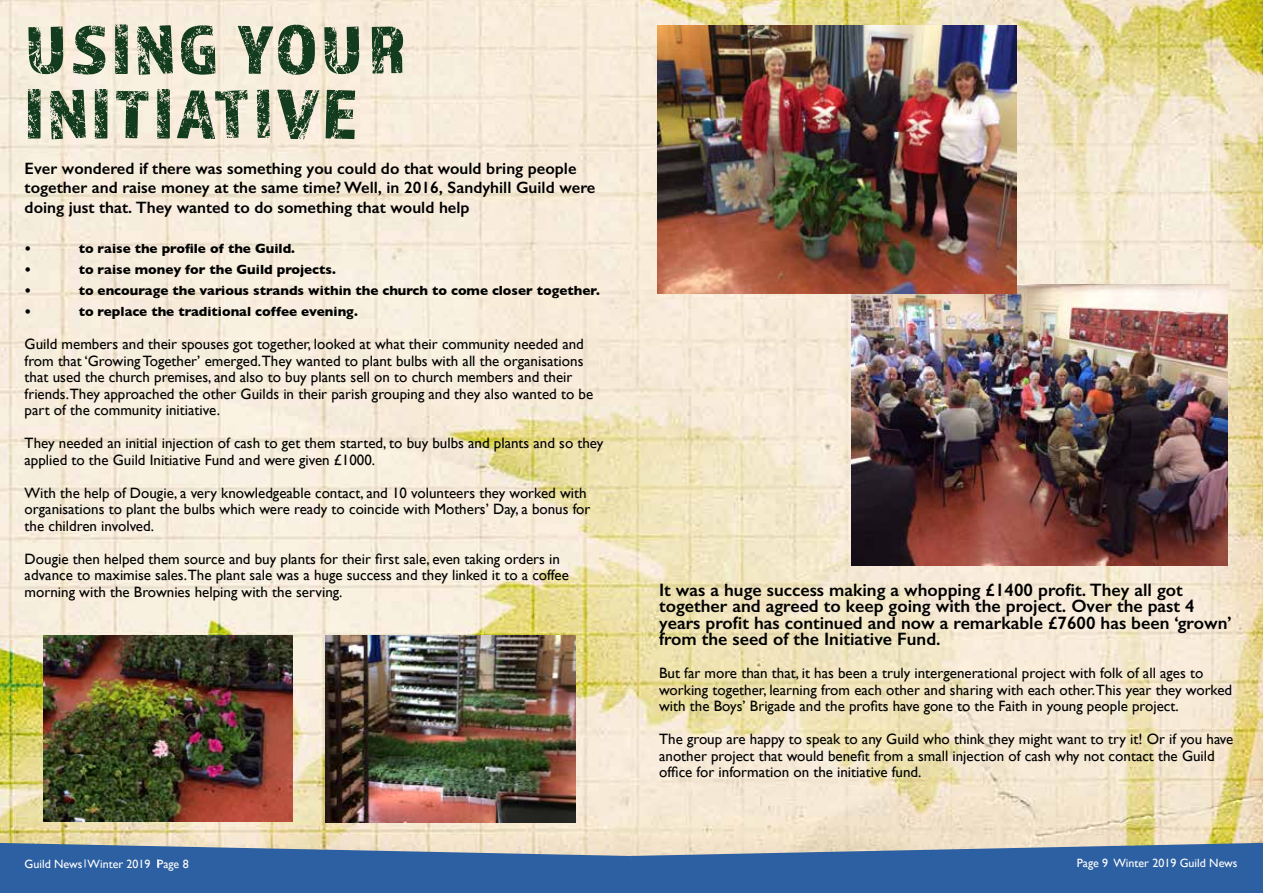
<style>
.page{position:relative;width:1263px;height:893px;background:#fff}
.page>*{position:absolute;margin:0;border:0;box-sizing:border-box;transform-origin:0 0}
.t1{font:72px/64.5px "Almaq Rough";letter-spacing:.05em;color:#133b1e}
.t2{font:600 18px/16.5px "Gill Sans";color:#000}
.t3{font:600 16.5px/19.5px "Gill Sans";color:#000}
.t4{font:15px/16.5px "Gill Sans";color:#000}
.t5{font:700 13.5px "Gill Sans";color:#000}
.t6{font:12px "Gill Sans";color:#fff}
</style>
<div class="page">
<img style="left:0;top:0;width:1263px;height:843px">
<svg style="left:0;top:843px;width:1263px;height:50px;background:#4570a6"></svg>
<img style="left:851px;top:285px;width:377px;height:281px">
<img style="left:657px;top:26px;width:359px;height:268px">
<img style="left:325px;top:636px;width:250px;height:187px">
<img style="left:44px;top:636px;width:249px;height:186px">
<h1 class="t1" style="left:25px;top:16px;width:383px">USING YOUR<br>INITIATIVE</h1>
<p class="t3" style="left:25px;top:158px;width:572px">Ever wondered if there was something you could do that would bring people together and raise money at the same time? Well, in 2016, Sandyhill Guild were doing just that. They wanted to do something that would help</p>
<p class="t5" style="left:25px;top:238px;width:8px">•</p>
<p class="t5" style="left:79px;top:238px;width:218px">to raise the profile of the Guild.</p>
<p class="t5" style="left:25px;top:259px;width:8px">•</p>
<p class="t5" style="left:79px;top:259px;width:259px">to raise money for the Guild projects.</p>
<p class="t5" style="left:25px;top:280px;width:8px">•</p>
<p class="t5" style="left:79px;top:280px;width:523px">to encourage the various strands within the church to come closer together.</p>
<p class="t5" style="left:25px;top:301px;width:8px">•</p>
<p class="t5" style="left:79px;top:301px;width:281px">to replace the traditional coffee evening.</p>
<p class="t4" style="left:25px;top:336px;width:570px">Guild members and their spouses got together, looked at what their community needed and from that ‘Growing Together’ emerged.They wanted to plant bulbs with all the organisations that used the church premises, and also to buy plants sell on to church members and their friends.They approached the other Guilds in their parish grouping and they also wanted to be part of the community initiative.</p>
<p class="t4" style="left:25px;top:435px;width:580px">They needed an initial injection of cash to get them started, to buy bulbs and plants and so they applied to the Guild Initiative Fund and were given £1000.</p>
<p class="t4" style="left:25px;top:484px;width:567px">With the help of Dougie, a very knowledgeable contact, and 10 volunteers they worked with organisations to plant the bulbs which were ready to coincide with Mothers’ Day, a bonus for the children involved.</p>
<p class="t4" style="left:25px;top:550px;width:546px">Dougie then helped them source and buy plants for their first sale, even taking orders in advance to maximise sales.The plant sale was a huge success and they linked it to a coffee morning with the Brownies helping with the serving.</p>
<p class="t2" style="left:659px;top:581px;width:574px">It was a huge success making a whopping £1400 profit. They all got together and agreed to keep going with the project. Over the past 4 years profit has continued and now a remarkable £7600 has been ‘grown’ from the seed of the Initiative Fund.</p>
<p class="t4" style="left:659px;top:665px;width:575px">But far more than that, it has been a truly intergenerational project with folk of all ages to working together, learning from each other and sharing with each other.This year they worked with the Boys’ Brigade and the profits have gone to the Faith in young people project.</p>
<p class="t4" style="left:659px;top:731px;width:576px">The group are happy to speak to any Guild who think they might want to try it! Or if you have another project that would benefit from a small injection of cash why not contact the Guild office for information on the initiative fund.</p>
<p class="t6" style="left:25px;top:856px;width:166px">Guild News Winter 2019 Page 8</p>
<p class="t6" style="left:1077px;top:856px;width:162px">Page 9 Winter 2019 Guild News</p>
</div>
